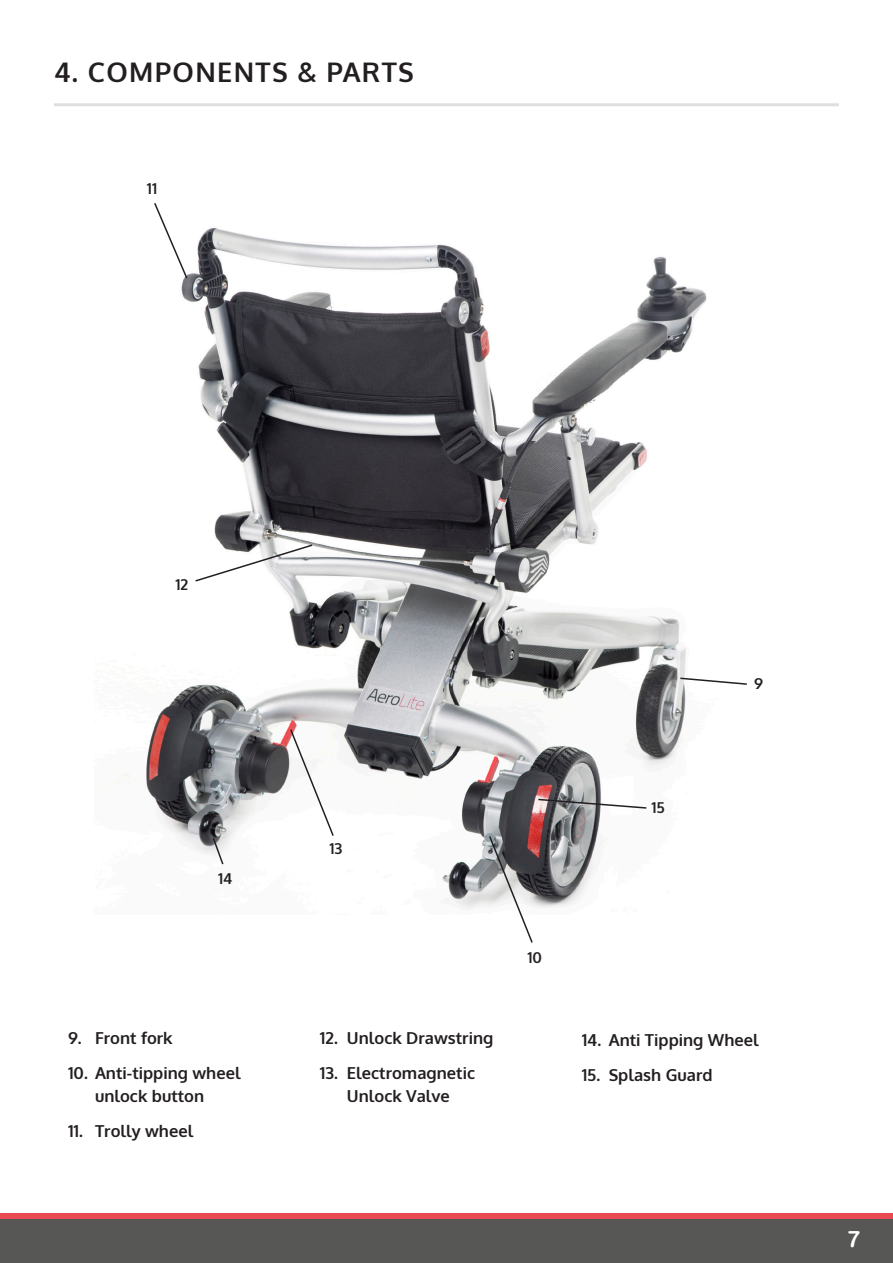
<style>
.page{position:relative;width:893px;height:1263px;background:#fff}
.page>*{position:absolute;margin:0;border:0;box-sizing:border-box;transform-origin:0 0}
.Section_title{font:700 27px "Oxygen";letter-spacing:.05em;color:#231f20}
.t1{font:22.65px "Arial Rounded MT Bold";color:#fff}
.t2{font:700 16.5px/22.5px "Oxygen";color:#231f20;text-align:center}
.t3{font:700 15px "Oxygen";color:#231f20}
</style>
<div class="page">
<div style="left:0;top:1213px;width:893px;height:6px;background:#e94a51"></div>
<div style="left:0;top:1219px;width:893px;height:44px;background:#575756"></div>
<img style="left:146px;top:227px;width:561px;height:682px">
<hr style="left:54px;top:103px;width:785px;height:3px;background:#57585a">
<svg style="left:679px;top:677px;width:68px;height:9px"></svg>
<svg style="left:537px;top:798px;width:111px;height:11px"></svg>
<svg style="left:194px;top:543px;width:120px;height:40px"></svg>
<svg style="left:488px;top:834px;width:46px;height:109px"></svg>
<svg style="left:289px;top:728px;width:46px;height:109px"></svg>
<svg style="left:211px;top:836px;width:14px;height:30px"></svg>
<svg style="left:153px;top:203px;width:36px;height:77px"></svg>
<p class="Section_title" style="left:54px;top:55px;width:361px">4. COMPONENTS &amp; PARTS</p>
<p class="t3" style="left:147px;top:179px;width:12px">11</p>
<p class="t3" style="left:175px;top:575px;width:14px">12</p>
<p class="t3" style="left:218px;top:869px;width:16px">14</p>
<p class="t2" style="left:68px;top:1027px;width:106px">9. Front fork</p>
<p class="t2" style="left:68px;top:1062px;width:174px">10. Anti-tipping wheel unlock button</p>
<p class="t2" style="left:68px;top:1120px;width:127px">11. Trolly wheel</p>
<p class="t3" style="left:754px;top:675px;width:10px">9</p>
<p class="t3" style="left:329px;top:839px;width:14px">13</p>
<p class="t2" style="left:320px;top:1027px;width:175px">12. Unlock Drawstring</p>
<p class="t2" style="left:320px;top:1062px;width:157px">13. Electromagnetic<br>Unlock Valve</p>
<p class="t3" style="left:527px;top:948px;width:16px">10</p>
<p class="t3" style="left:651px;top:798px;width:15px">15</p>
<p class="t2" style="left:582px;top:1029px;width:179px">14. Anti Tipping Wheel</p>
<p class="t2" style="left:582px;top:1064px;width:132px">15. Splash Guard</p>
<h2 class="t1" style="left:847px;top:1225px;width:15px">7</h2>
</div>
